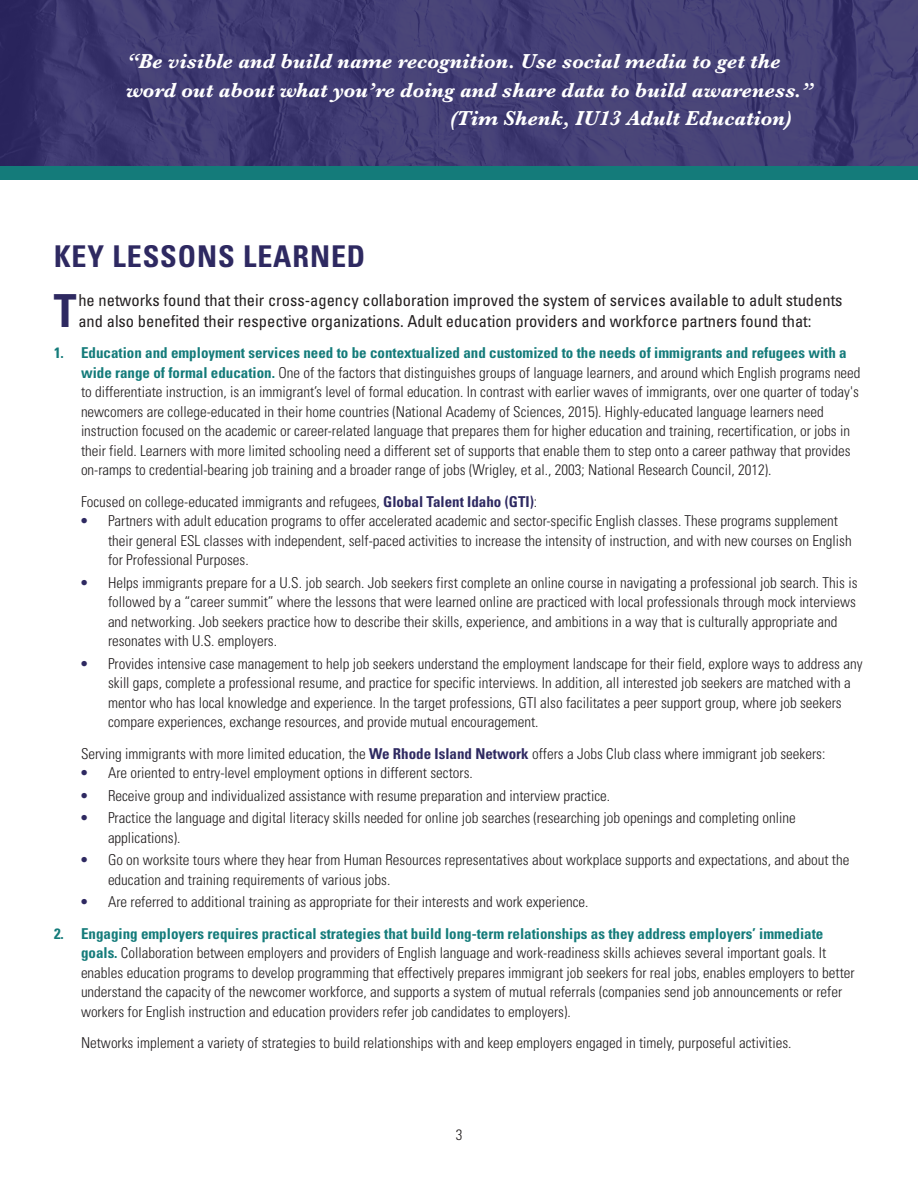
<style>
.page{position:relative;width:918px;height:1188px;background:#fff}
.page>*{position:absolute;margin:0;border:0;box-sizing:border-box;transform-origin:0 0}
.t1{font:700 condensed 45.6px "Univers";color:#2e2961}
.t2{font:700 condensed 30px "Univers";letter-spacing:.03em;color:#2e2961}
.t3{font:italic 700 21px "Baskerville";color:#fff}
.t4{font:condensed 16.5px/21px "Univers";color:#231f20}
.t5{font:300 condensed 15px/19.5px "Univers";color:#231f20}
.s1{font-weight:700;color:#147b7a}
.s2{font-weight:700;color:#2e2961}
.s3{font-family:"Univers LT Std";font-weight:700;color:#2e2961}
</style>
<div class="page">
<svg style="left:0;top:0;width:918px;height:166px;background:#413c72"></svg>
<div style="left:0;top:166px;width:918px;height:13px;background:#147b7a"></div>
<p class="t3" style="left:126px;top:47px;width:656px">“Be visible and build name recognition. Use social media to get the</p>
<p class="t3" style="left:126px;top:75px;width:689px">word out about what you’re doing and share data to build awareness.”</p>
<p class="t3" style="left:450px;top:104px;width:343px">(Tim Shenk, IU13 Adult Education)</p>
<p class="t2" style="left:54px;top:238px;width:313px">KEY LESSONS LEARNED</p>
<p class="t1" style="left:54px;top:283px;width:24px">T</p>
<p class="t4" style="left:78px;top:289px;width:766px">he networks found that their cross-agency collaboration improved the system of services available to adult students and also benefited their respective organizations. Adult education providers and workforce partners found that:</p>
<p class="t5" style="left:81px;top:343px;width:781px;text-indent:-27px"><span class="s1">1. Education and employment services need to be contextualized and customized to the needs of immigrants and refugees with a wide range of formal education.</span> One of the factors that distinguishes groups of language learners, and around which English programs need to differentiate instruction, is an immigrant’s level of formal education. In contrast with earlier waves of immigrants, over one quarter of today's newcomers are college-educated in their home countries (National Academy of Sciences, 2015). Highly-educated language learners need instruction focused on the academic or career-related language that prepares them for higher education and training, recertification, or jobs in their field. Learners with more limited schooling need a different set of supports that enable them to step onto a career pathway that provides on-ramps to credential-bearing job training and a broader range of jobs (Wrigley, et al., 2003; National Research Council, 2012).</p>
<p class="t5" style="left:81px;top:492px;width:458px">Focused on college-educated immigrants and refugees, <span class="s2">Global Talent Idaho (GTI)</span>:</p>
<p class="t5" style="left:108px;top:511px;width:745px;text-indent:-27px"><span class="s3">•</span> Partners with adult education programs to offer accelerated academic and sector-specific English classes. These programs supplement their general ESL classes with independent, self-paced activities to increase the intensity of instruction, and with new courses on English for Professional Purposes.</p>
<p class="t5" style="left:108px;top:573px;width:751px;text-indent:-27px"><span class="s3">•</span> Helps immigrants prepare for a U.S. job search. Job seekers first complete an online course in navigating a professional job search. This is followed by a “career summit” where the lessons that were learned online are practiced with local professionals through mock interviews and networking. Job seekers practice how to describe their skills, experience, and ambitions in a way that is culturally appropriate and resonates with U.S. employers.</p>
<p class="t5" style="left:108px;top:654px;width:756px;text-indent:-27px"><span class="s3">•</span> Provides intensive case management to help job seekers understand the employment landscape for their field, explore ways to address any skill gaps, complete a professional resume, and practice for specific interviews. In addition, all interested job seekers are matched with a mentor who has local knowledge and experience. In the target professions, GTI also facilitates a peer support group, where job seekers compare experiences, exchange resources, and provide mutual encouragement.</p>
<p class="t5" style="left:81px;top:744px;width:746px">Serving immigrants with more limited education, the <span class="s2">We Rhode Island Network</span> offers a Jobs Club class where immigrant job seekers:</p>
<p class="t5" style="left:81px;top:763px;width:393px"><span class="s3">•</span> Are oriented to entry-level employment options in different sectors.</p>
<p class="t5" style="left:81px;top:786px;width:531px"><span class="s3">•</span> Receive group and individualized assistance with resume preparation and interview practice.</p>
<p class="t5" style="left:108px;top:808px;width:689px;text-indent:-27px"><span class="s3">•</span> Practice the language and digital literacy skills needed for online job searches (researching job openings and completing online applications).</p>
<p class="t5" style="left:108px;top:850px;width:743px;text-indent:-27px"><span class="s3">•</span> Go on worksite tours where they hear from Human Resources representatives about workplace supports and expectations, and about the education and training requirements of various jobs.</p>
<p class="t5" style="left:81px;top:892px;width:509px"><span class="s3">•</span> Are referred to additional training as appropriate for their interests and work experience.</p>
<p class="t5" style="left:81px;top:924px;width:775px;text-indent:-27px"><span class="s1">2. Engaging employers requires practical strategies that build long-term relationships as they address employers’ immediate goals.</span> Collaboration between employers and providers of English language and work-readiness skills achieves several important goals. It enables education programs to develop programming that effectively prepares immigrant job seekers for real jobs, enables employers to better understand the capacity of the newcomer workforce, and supports a system of mutual referrals (companies send job announcements or refer workers for English instruction and education providers refer job candidates to employers).</p>
<p class="t5" style="left:81px;top:1033px;width:712px">Networks implement a variety of strategies to build relationships with and keep employers engaged in timely, purposeful activities.</p>
<p class="t5" style="left:456px;top:1125px;width:8px">3</p>
</div>
